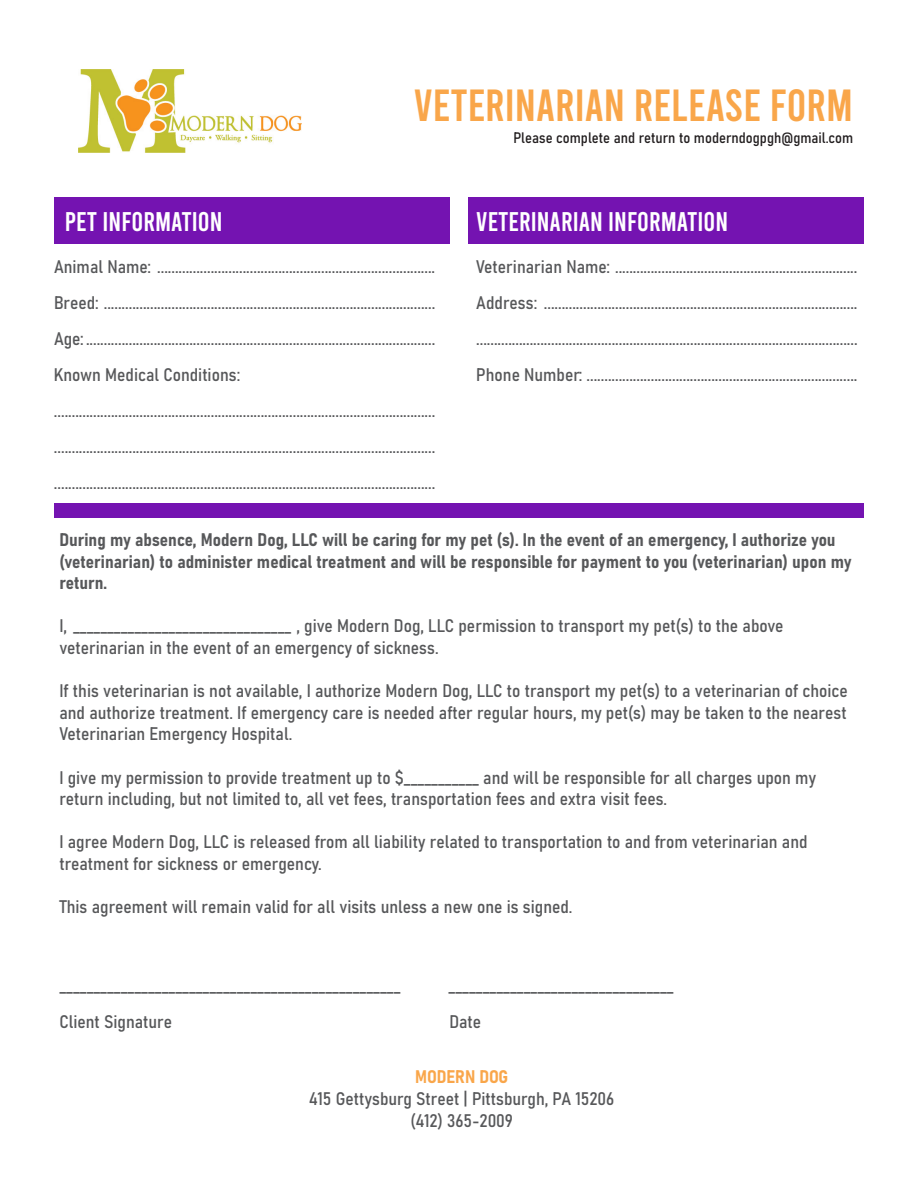
<style>
.page{position:relative;width:918px;height:1188px;background:#fff}
.page>*{position:absolute;margin:0;border:0;box-sizing:border-box;transform-origin:0 0}
.t1{font:45px "Bebas";color:#f9a64a}
.t2{font:27px "Bebas";color:#fff}
.t3{font:18px/21.6px "Bahnschrift";color:#57585a}
.t4{font:18px "Bahnschrift";letter-spacing:-.01em;color:#f9a64a}
.t5{font:15px "Bahnschrift";color:#231f20}
</style>
<div class="page">
<img style="left:79px;top:69px;width:222px;height:83px">
<div style="left:54px;top:197px;width:396px;height:47px;background:#7413b1"></div>
<div style="left:468px;top:197px;width:396px;height:47px;background:#7413b1"></div>
<div style="left:54px;top:504px;width:810px;height:14px;background:#7413b1"></div>
<p class="t2" style="left:65px;top:208px;width:159px">PET INFORMATION</p>
<p class="t1" style="left:414px;top:83px;width:441px">VETERINARIAN RELEASE FORM</p>
<p class="t5" style="left:513px;top:126px;width:341px">Please complete and return to moderndogpgh@gmail.com</p>
<p class="t2" style="left:476px;top:208px;width:253px">VETERINARIAN IN FORMATION</p>
<p class="t3" style="left:54px;top:255px;width:383px">Animal Name: ..............................................................................</p>
<p class="t3" style="left:54px;top:291px;width:383px">Breed: .............................................................................................</p>
<p class="t3" style="left:54px;top:327px;width:383px">Age: ..................................................................................................</p>
<p class="t3" style="left:54px;top:363px;width:188px">Known Medical Conditions:</p>
<p class="t3" style="left:54px;top:399px;width:383px">...........................................................................................................</p>
<p class="t3" style="left:54px;top:435px;width:383px">...........................................................................................................</p>
<p class="t3" style="left:54px;top:471px;width:383px">...........................................................................................................</p>
<p class="t3" style="left:476px;top:255px;width:383px">Veterinarian Name: ....................................................................</p>
<p class="t3" style="left:476px;top:291px;width:383px">Address: ........................................................................................</p>
<p class="t3" style="left:476px;top:327px;width:383px">...........................................................................................................</p>
<p class="t3" style="left:476px;top:363px;width:383px">Phone Number: ............................................................................</p>
<p class="t3" style="left:59px;top:528px;width:794px">During my absence, Modern Dog, LLC will be caring for my pet (s). In the event of an emergency, I authorize you (veterinarian) to administer medical treatment and will be responsible for payment to you (veterinarian) upon my return.</p>
<p class="t3" style="left:59px;top:614px;width:726px">I, ________________________________ , give Modern Dog, LLC permission to transport my pet(s) to the above</p>
<p class="t3" style="left:59px;top:636px;width:381px">veterinarian in the event of an emergency of sickness.</p>
<p class="t3" style="left:59px;top:679px;width:790px;text-align:justify">If this veterinarian is not available, I authorize Modern Dog, LLC to transport my pet(s) to a veterinarian of choice and authorize treatment. If emergency care is needed after regular hours, my pet(s) may be taken to the nearest Veterinarian Emergency Hospital.</p>
<p class="t3" style="left:59px;top:765px;width:758px">I give my permission to provide treatment up to $___________ and will be responsible for all charges upon my</p>
<p class="t3" style="left:59px;top:787px;width:609px">return including, but not limited to, all vet fees, transportation fees and extra visit fees.</p>
<p class="t3" style="left:59px;top:830px;width:750px">I agree Modern Dog, LLC is released from all liability related to transportation to and from veterinarian and</p>
<p class="t3" style="left:59px;top:852px;width:264px">treatment for sickness or emergency.</p>
<p class="t3" style="left:59px;top:895px;width:515px">This agreement will remain valid for all visits unless a new one is signed.</p>
<p class="t3" style="left:59px;top:974px;width:343px">__________________________________________________</p>
<p class="t3" style="left:449px;top:974px;width:227px">_________________________________</p>
<p class="t3" style="left:59px;top:1010px;width:114px">Client Signature</p>
<p class="t3" style="left:449px;top:1010px;width:33px">Date</p>
<p class="t4" style="left:415px;top:1063px;width:95px">MODERN DOG</p>
<p class="t3" style="left:309px;top:1087px;width:307px">415 Gettysburg Street | Pittsburgh, PA 15206</p>
<p class="t3" style="left:410px;top:1108px;width:104px">(412) 365-2009</p>
</div>
